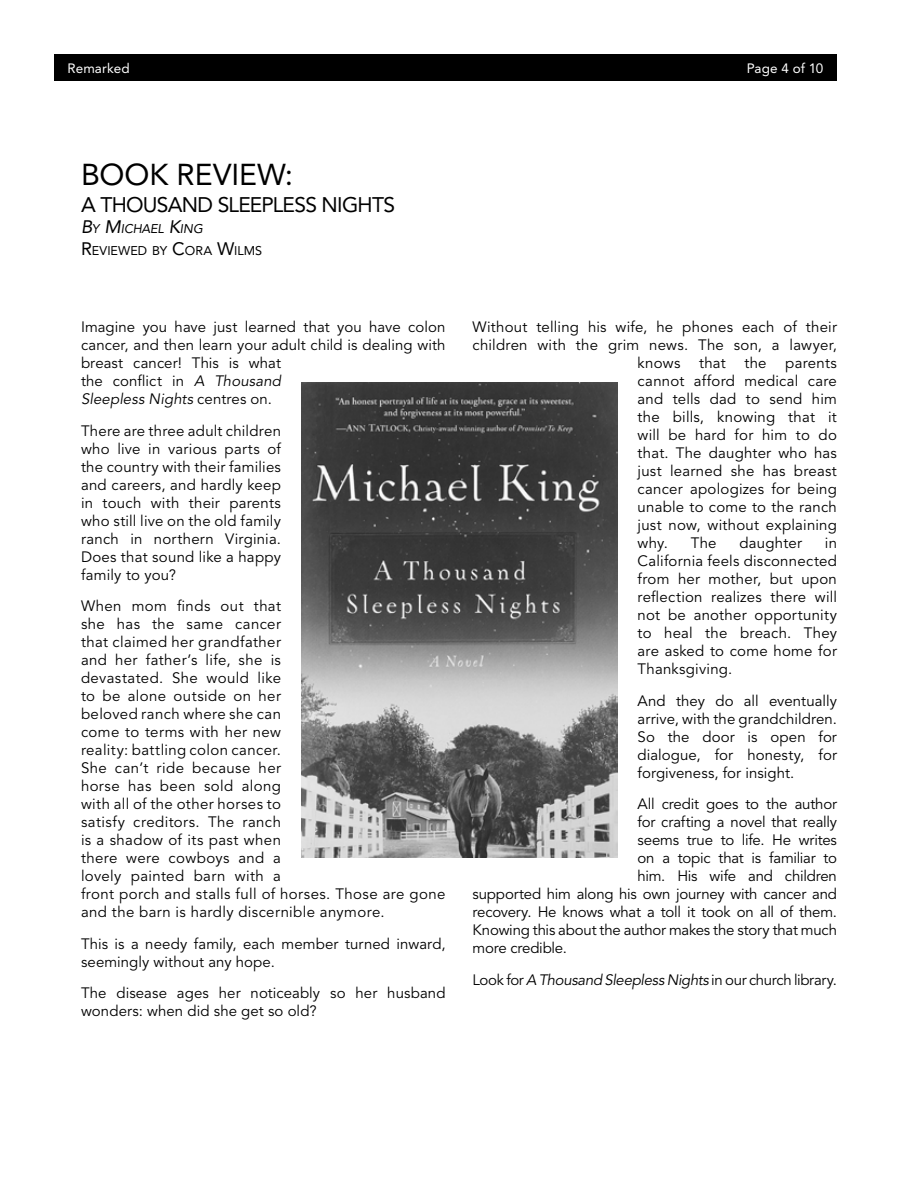
<style>
.page{position:relative;width:918px;height:1188px;background:#fff}
.page>*{position:absolute;margin:0;border:0;box-sizing:border-box;transform-origin:0 0}
.t1{font:30px "Avenir";letter-spacing:-.005em;color:#000}
.t2{font:21px "Avenir";letter-spacing:-.035em;color:#000}
.t3{font:15px/18px "Avenir";letter-spacing:.015em;color:#000}
.t4{font:15px "Avenir";letter-spacing:-.015em;color:#000}
.t5{font:15px "Avenir";letter-spacing:-.02em;color:#000}
.t6{font:15px "Avenir";letter-spacing:-.025em;color:#000}
.t7{font:13.5px "Avenir";letter-spacing:.01em;color:#fff}
.t8{font:12.6px/21.6px "Avenir";color:#000}
.s1{font-style:italic;font-size:18px}
.s2{font-style:italic}
.s3{font-size:18px}
</style>
<div class="page">
<div style="left:54px;top:54px;width:783px;height:27px;background:#000"></div>
<img style="left:301px;top:382px;width:316px;height:475px">
<p class="t7" style="left:68px;top:60px;width:64px">Remarked</p>
<p class="t7" style="left:747px;top:61px;width:78px">Page 4 of 10</p>
<h1 class="t1" style="left:81px;top:157px;width:214px">BOOK REVIEW:</h1>
<h2 class="t2" style="left:81px;top:192px;width:316px">A THOUSAND SLEEPLESS NIGHTS</h2>
<p class="t8" style="left:81px;top:218px;width:183px"><span class="s1">B</span><span class="s2">Y</span> <span class="s1">M</span><span class="s2">ICHAEL</span> <span class="s1">K</span><span class="s2">ING<br></span><span class="s3">R</span> EVIEWED BY <span class="s3">C</span>ORA <span class="s3">W</span>ILMS</p>
<p class="t3" style="left:81px;top:319px;width:366px">Imagine you have just learned that you have colon cancer, and then learn your adult child is dealing with breast cancer! This is what<br>the conflict in <span class="s2">A Thousand<br>Sleepless Nights</span> centres on.</p>
<p class="t3" style="left:81px;top:422px;width:202px;text-align:justify">There are three adult children who live in various parts of the country with their families and careers, and hardly keep in touch with their parents who still live on the old family ranch in northern Virginia.<br>Does that sound like a happy family to you?</p>
<p class="t3" style="left:81px;top:598px;width:366px">When mom finds out that<br>she has the same cancer<br>that claimed her grandfather<br>and her father’s life, she is<br>devastated. She would like<br>to be alone outside on her<br>beloved ranch where she can<br>come to terms with her new<br>reality: battling colon cancer.<br>She can’t ride because her<br>horse has been sold along<br>with all of the other horses to<br>satisfy creditors. The ranch<br>is a shadow of its past when<br>there were cowboys and a<br>lovely painted barn with a<br>front porch and stalls full of horses. Those are gone and the barn is hardly discernible anymore.</p>
<p class="t3" style="left:81px;top:935px;width:366px">This is a needy family, each member turned inward, seemingly without any hope.</p>
<p class="t3" style="left:81px;top:985px;width:366px">The disease ages her noticeably so her husband wonders: when did she get so old?</p>
<p class="t3" style="left:472px;top:319px;width:366px">Without telling his wife, he phones each of their</p>
<p class="t3" style="left:472px;top:337px;width:366px">children with the grim news. The son, a lawyer,</p>
<p class="t3" style="left:638px;top:355px;width:201px">knows that the parents</p>
<p class="t3" style="left:638px;top:373px;width:201px">cannot afford medical care</p>
<p class="t3" style="left:638px;top:391px;width:201px">and tells dad to send him</p>
<p class="t3" style="left:638px;top:409px;width:201px">the bills, knowing that it</p>
<p class="t3" style="left:638px;top:427px;width:201px">will be hard for him to do</p>
<p class="t3" style="left:638px;top:445px;width:201px">that. The daughter who has</p>
<p class="t3" style="left:638px;top:463px;width:201px">just learned she has breast</p>
<p class="t3" style="left:638px;top:481px;width:201px">cancer apologizes for being</p>
<p class="t3" style="left:638px;top:499px;width:201px">unable to come to the ranch</p>
<p class="t3" style="left:638px;top:517px;width:201px">just now, without explaining</p>
<p class="t3" style="left:638px;top:535px;width:32px">why.</p>
<p class="t3" style="left:691px;top:535px;width:27px">The</p>
<p class="t3" style="left:739px;top:535px;width:64px">daughter</p>
<p class="t3" style="left:638px;top:535px;width:201px;text-align:justify;text-indent:187px">in California feels disconnected from her mother, but upon reflection realizes there will not be another opportunity to heal the breach. They are asked to come home for Thanksgiving.</p>
<p class="t3" style="left:638px;top:692px;width:201px;text-align:justify">And they do all eventually arrive, with the grandchildren.<br>So the door is open for dialogue, for honesty, for forgiveness, for insight.</p>
<p class="t4" style="left:638px;top:796px;width:201px">All credit goes to the author</p>
<p class="t5" style="left:638px;top:814px;width:201px">for crafting a novel that really</p>
<p class="t4" style="left:638px;top:832px;width:201px">seems true to life. He writes</p>
<p class="t5" style="left:638px;top:850px;width:201px">on a topic that is familiar to</p>
<p class="t4" style="left:638px;top:868px;width:201px">him. His wife and children</p>
<p class="t4" style="left:472px;top:886px;width:366px">supported him along his own journey with cancer and</p>
<p class="t4" style="left:472px;top:904px;width:366px">recovery. He knows what a toll it took on all of them.</p>
<p class="t4" style="left:472px;top:922px;width:366px">Knowing this about the author makes the story that much</p>
<p class="t4" style="left:472px;top:940px;width:96px">more credible.</p>
<p class="t6" style="left:472px;top:971px;width:366px">Look for <span class="s2">A Thousand Sleepless Nights</span> in our church library.</p>
</div>
